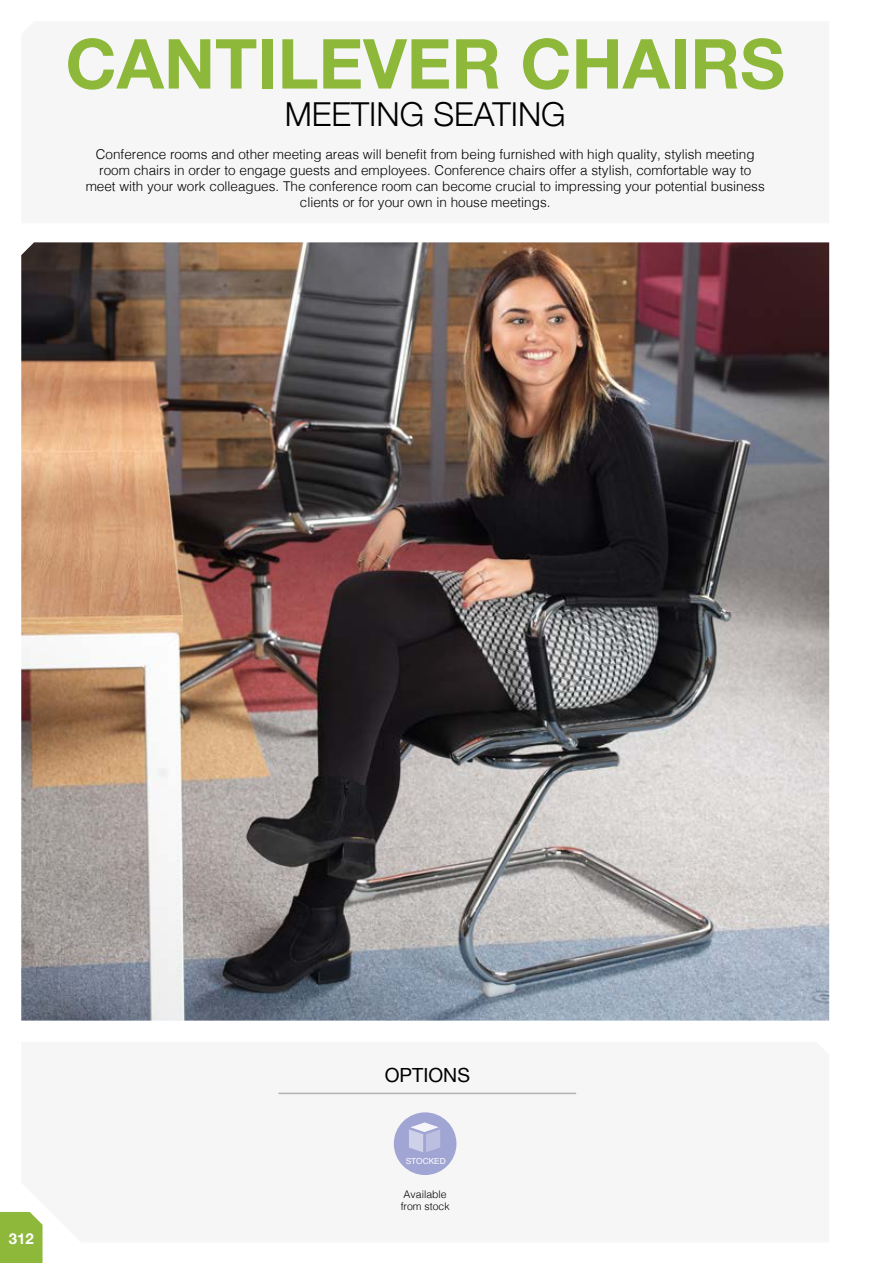
<style>
.page{position:relative;width:893px;height:1263px;background:#fff}
.page>*{position:absolute;margin:0;border:0;box-sizing:border-box;transform-origin:0 0}
.t1{font:700 69px "Helvetica Neue";color:#8db83a}
.t2{font:300 33px "Helvetica Neue";color:#000}
.t3{font:19.5px "Helvetica Neue";color:#000}
.t4{font:700 15px "Helvetica Neue";color:#fff}
.t5{font:300 13.5px/16.2px "Helvetica";color:#000;text-align:center}
.t6{font:300 10.5px/12.6px "Helvetica";color:#000}
.t7{font:8.4px "Helvetica";color:#fff}
</style>
<div class="page">
<div style="left:278px;top:1092px;width:299px;height:84px;background:#f6f6f6"></div>
<img style="left:21px;top:242px;width:808px;height:778px">
<div style="left:394px;top:1112px;width:62px;height:63px;background:#a1a5d3;border-radius:50%"></div>
<svg style="left:409px;top:1122px;width:31px;height:30px"></svg>
<hr style="left:279px;top:1093px;width:297px;height:1px;background:#b3b2b2">
<div style="left:0;top:1212px;width:43px;height:51px;background:#8db83a"></div>
<h1 class="t1" style="left:66px;top:10px;width:721px">CANTILEVER CHAIRS</h1>
<h2 class="t2" style="left:285px;top:88px;width:283px">MEETING SEATING</h2>
<p class="t5" style="left:86px;top:145px;width:681px">Conference rooms and other meeting areas will benefit from being furnished with high quality, stylish meeting room chairs in order to engage guests and employees. Conference chairs offer a stylish, comfortable way to meet with your work colleagues. The conference room can become crucial to impressing your potential business clients or for your own in house meetings.</p>
<p class="t4" style="left:9px;top:1226px;width:27px">312</p>
<h3 class="t3" style="left:385px;top:1061px;width:87px">OPTIONS</h3>
<p class="t7" style="left:406px;top:1155px;width:42px">STOCKED</p>
<p class="t6" style="left:401px;top:1187px;width:51px">Available from stock</p>
</div>
